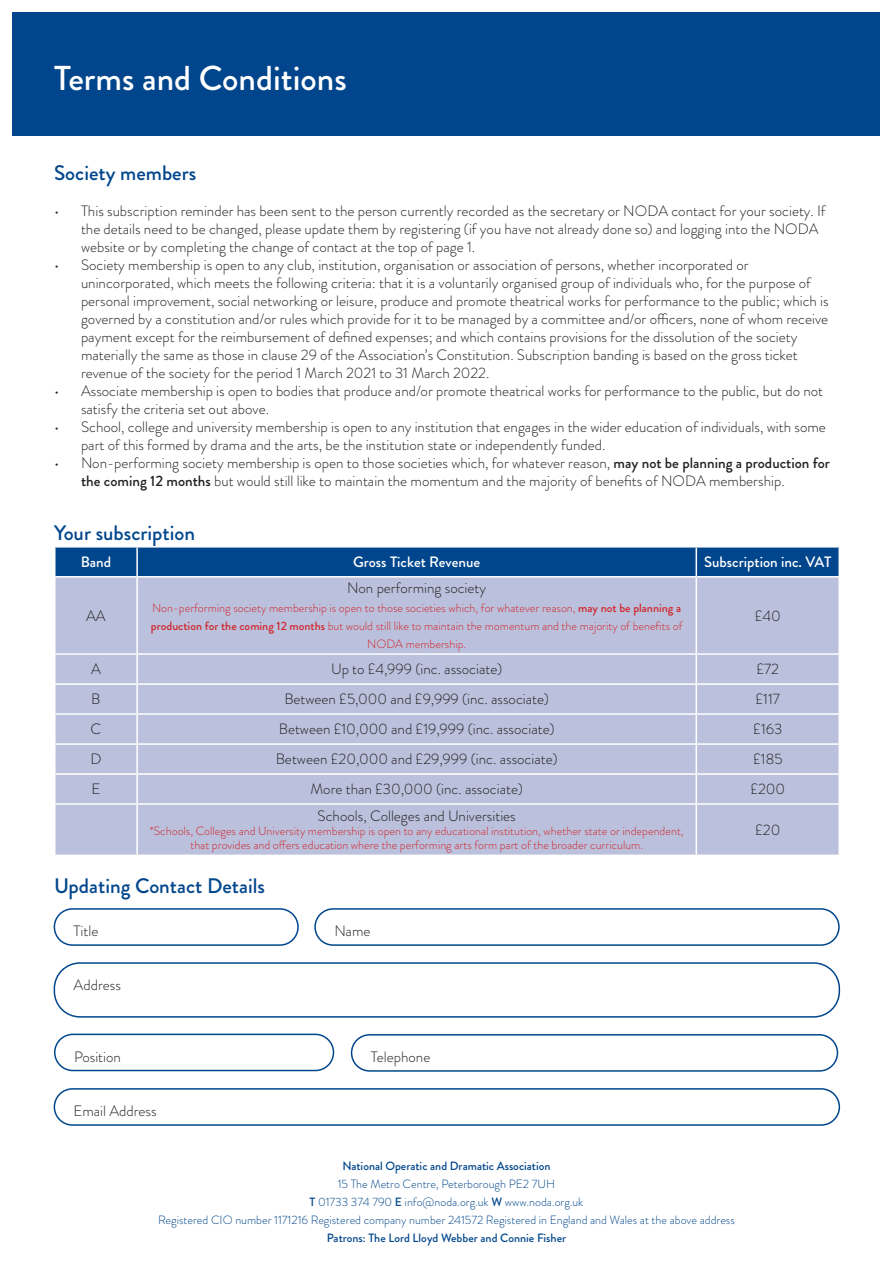
<style>
.page{position:relative;width:893px;height:1263px;background:#fff}
.page>*{position:absolute;margin:0;border:0;box-sizing:border-box;transform-origin:0 0}
.t1{font:500 34.5px "Brandon Grotesque";color:#fff}
.t2{font:500 21px "Brandon Grotesque";color:#01468c}
.t3{font:300 15px/18px "Brandon Grotesque";color:#231f20}
.t4{font:500 15px "Brandon Grotesque";color:#fff}
.t5{font:300 12px/18px "Brandon Grotesque";color:#d1232a;text-align:center}
.t6{font:300 12px "Brandon Grotesque";color:#01468c}
.t7{font:500 12px "Brandon Grotesque";color:#01468c}
.s1{font-weight:500}
</style>
<div class="page">
<div style="left:13px;top:13px;width:867px;height:123px;background:#01468c"></div>
<div style="left:56px;top:577px;width:782px;height:277px;background:#bbc1dc"></div>
<div style="left:55px;top:547px;width:784px;height:29px;background:#01468c"></div>
<hr style="left:838px;top:548px;width:2px;height:28px;background:#fff">
<hr style="left:136px;top:577px;width:2px;height:76px;background:#fff">
<hr style="left:696px;top:577px;width:1px;height:76px;background:#fff">
<hr style="left:54px;top:653px;width:83px;height:2px;background:#fff">
<hr style="left:137px;top:653px;width:559px;height:2px;background:#fff">
<hr style="left:136px;top:655px;width:2px;height:28px;background:#fff">
<hr style="left:696px;top:653px;width:144px;height:2px;background:#fff">
<hr style="left:54px;top:683px;width:83px;height:2px;background:#fff">
<hr style="left:137px;top:683px;width:559px;height:2px;background:#fff">
<hr style="left:136px;top:685px;width:2px;height:28px;background:#fff">
<hr style="left:696px;top:683px;width:144px;height:2px;background:#fff">
<hr style="left:54px;top:713px;width:83px;height:2px;background:#fff">
<hr style="left:137px;top:713px;width:559px;height:2px;background:#fff">
<hr style="left:136px;top:715px;width:2px;height:28px;background:#fff">
<hr style="left:696px;top:713px;width:144px;height:2px;background:#fff">
<hr style="left:54px;top:743px;width:83px;height:2px;background:#fff">
<hr style="left:137px;top:743px;width:559px;height:2px;background:#fff">
<hr style="left:136px;top:745px;width:2px;height:28px;background:#fff">
<hr style="left:696px;top:743px;width:144px;height:2px;background:#fff">
<hr style="left:54px;top:773px;width:83px;height:2px;background:#fff">
<hr style="left:137px;top:773px;width:559px;height:2px;background:#fff">
<hr style="left:136px;top:775px;width:2px;height:28px;background:#fff">
<hr style="left:696px;top:773px;width:144px;height:2px;background:#fff">
<svg style="left:696px;top:655px;width:1px;height:148px"></svg>
<hr style="left:54px;top:803px;width:83px;height:2px;background:#fff">
<hr style="left:137px;top:803px;width:559px;height:2px;background:#fff">
<hr style="left:136px;top:805px;width:2px;height:49px;background:#fff">
<hr style="left:696px;top:803px;width:144px;height:2px;background:#fff">
<hr style="left:696px;top:805px;width:1px;height:49px;background:#fff">
<div style="left:54px;top:908px;width:245px;height:38px;border:2px solid #01468c;border-radius:18px"></div>
<div style="left:54px;top:962px;width:786px;height:55px;border:2px solid #01468c;border-radius:26px"></div>
<div style="left:351px;top:1034px;width:487px;height:38px;border:2px solid #01468c;border-radius:18px"></div>
<div style="left:54px;top:1088px;width:786px;height:38px;border:2px solid #01468c;border-radius:18px"></div>
<div style="left:54px;top:1033px;width:280px;height:38px;border:2px solid #01468c;border-radius:18px"></div>
<div style="left:314px;top:908px;width:526px;height:38px;border:2px solid #01468c;border-radius:18px"></div>
<p class="t1" style="left:54px;top:54px;width:294px">Terms and Conditions</p>
<p class="t2" style="left:54px;top:158px;width:144px">Society members</p>
<p class="t3" style="left:81px;top:202px;width:746px;text-indent:-27px">• This subscription reminder has been sent to the person currently recorded as the secretary or NODA contact for your society. If the details need to be changed, please update them by registering (if you have not already done so) and logging into the NODA website or by completing the change of contact at the top of page 1.</p>
<p class="t3" style="left:81px;top:256px;width:749px;text-indent:-27px">• Society membership is open to any club, institution, organisation or association of persons, whether incorporated or unincorporated, which meets the following criteria: that it is a voluntarily organised group of individuals who, for the purpose of personal improvement, social networking or leisure, produce and promote theatrical works for performance to the public; which is governed by a constitution and/or rules which provide for it to be managed by a committee and/or officers, none of whom receive payment except for the reimbursement of defined expenses; and which contains provisions for the dissolution of the society materially the same as those in clause 29 of the Association’s Constitution. Subscription banding is based on the gross ticket revenue of the society for the period 1 March 2021 to 31 March 2022.</p>
<p class="t3" style="left:81px;top:382px;width:744px;text-indent:-27px">• Associate membership is open to bodies that produce and/or promote theatrical works for performance to the public, but do not satisfy the criteria set out above.</p>
<p class="t3" style="left:81px;top:418px;width:746px;text-indent:-27px">• School, college and university membership is open to any institution that engages in the wider education of individuals, with some part of this formed by drama and the arts, be the institution state or independently funded.</p>
<p class="t3" style="left:81px;top:454px;width:750px;text-indent:-27px">• Non-performing society membership is open to those societies which, for whatever reason, <span class="s1">may not be planning a production for the coming 12 months</span> but would still like to maintain the momentum and the majority of benefits of NODA membership.</p>
<p class="t2" style="left:54px;top:518px;width:143px">Your subscription</p>
<p class="t4" style="left:81px;top:551px;width:32px">Band</p>
<p class="t4" style="left:353px;top:551px;width:129px">Gross Ticket Revenue</p>
<p class="t4" style="left:704px;top:551px;width:129px">Subscription inc. VAT</p>
<p class="t3" style="left:86px;top:607px;width:21px">AA</p>
<p class="t3" style="left:347px;top:579px;width:140px">Non performing society</p>
<p class="t5" style="left:151px;top:599px;width:533px">Non-performing society membership is open to those societies which, for whatever reason, <span class="s1">may not be planning a production for the coming 12 months</span> but would still like to maintain the momentum and the majority of benefits of<br>NODA membership.</p>
<p class="t3" style="left:755px;top:607px;width:27px">£40</p>
<p class="t3" style="left:91px;top:660px;width:11px">A</p>
<p class="t3" style="left:331px;top:660px;width:173px">Up to £4,999 (inc. associate)</p>
<p class="t3" style="left:756px;top:660px;width:24px">£72</p>
<p class="t3" style="left:91px;top:690px;width:11px">B</p>
<p class="t3" style="left:284px;top:690px;width:266px">Between £5,000 and £9,999 (inc. associate)</p>
<p class="t3" style="left:755px;top:690px;width:26px">£117</p>
<p class="t3" style="left:91px;top:720px;width:12px">C</p>
<p class="t3" style="left:279px;top:720px;width:277px">Between £10,000 and £19,999 (inc. associate)</p>
<p class="t3" style="left:753px;top:720px;width:31px">£163</p>
<p class="t3" style="left:90px;top:750px;width:13px">D</p>
<p class="t3" style="left:276px;top:750px;width:283px">Between £20,000 and £29,999 (inc. associate)</p>
<p class="t3" style="left:753px;top:750px;width:31px">£185</p>
<p class="t3" style="left:91px;top:780px;width:10px">E</p>
<p class="t3" style="left:310px;top:780px;width:214px">More than £30,000 (inc. associate)</p>
<p class="t3" style="left:750px;top:780px;width:36px">£200</p>
<p class="t3" style="left:318px;top:806px;width:200px">Schools, Colleges and Universities</p>
<p class="t5" style="left:150px;top:824px;width:535px;line-height:14.4px">*Schools, Colleges and University membership is open to any educational institution, whether state or independent, that provides and offers education where the performing arts form part of the broader curriculum.</p>
<p class="t3" style="left:755px;top:821px;width:27px">£20</p>
<p class="t2" style="left:54px;top:871px;width:212px">Updating Contact Details</p>
<p class="t3" style="left:74px;top:922px;width:26px">Title</p>
<p class="t3" style="left:334px;top:922px;width:38px">Name</p>
<p class="t3" style="left:74px;top:976px;width:49px">Address</p>
<p class="t3" style="left:74px;top:1048px;width:48px">Position</p>
<p class="t3" style="left:74px;top:1102px;width:85px">Email Address</p>
<p class="t3" style="left:371px;top:1048px;width:61px">Telephone</p>
<p class="t7" style="left:342px;top:1158px;width:210px">National Operatic and Dramatic Association</p>
<p class="t6" style="left:338px;top:1176px;width:219px">15 The Metro Centre, Peterborough PE2 7UH</p>
<p class="t6" style="left:310px;top:1194px;width:275px"><span class="s1">T</span> 01733 374 790 <span class="s1">E</span> info@noda.org.uk <span class="s1">W</span> www.noda.org.uk</p>
<p class="t6" style="left:158px;top:1212px;width:578px">Registered CIO number 1171216 Registered company number 241572 Registered in England and Wales at the above address</p>
<p class="t7" style="left:327px;top:1230px;width:241px">Patrons: The Lord Lloyd Webber and Connie Fisher</p>
</div>
